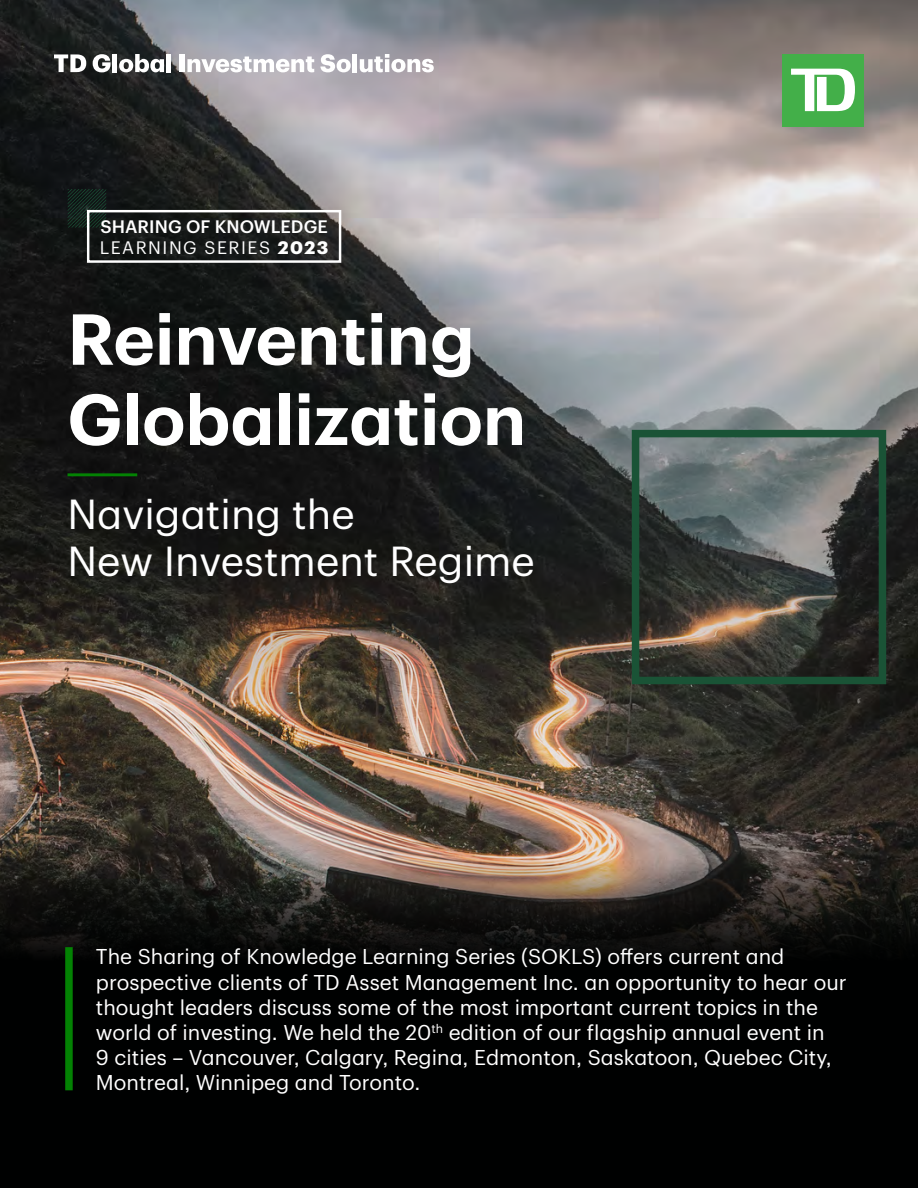
<style>
.page{position:relative;width:918px;height:1188px;background:#fff}
.page>*{position:absolute;margin:0;border:0;box-sizing:border-box;transform-origin:0 0}
.t1{font:600 70.5px/80.2px "TD Graphik";color:#fff}
.t2{font:41.1px/47px "TD Graphik";color:#fff}
.t3{font:21px/25.2px "TD Graphik";color:#fff}
.t4{font:500 17.7px/21.3px "TD Graphik";letter-spacing:.005em;color:#fff}
.s1{font-weight:400}
.s2{font-weight:700}
</style>
<div class="page">
<img style="left:0;top:0;width:918px;height:860px">
<svg style="left:93px;top:54px;width:18px;height:18px"></svg>
<hr style="left:113px;top:54px;width:4px;height:18px;background:#fff">
<svg style="left:119px;top:54px;width:45px;height:18px"></svg>
<hr style="left:167px;top:54px;width:4px;height:18px;background:#fff">
<div style="left:179px;top:54px;width:5px;height:18px;background:#fff"></div>
<svg style="left:187px;top:57px;width:127px;height:15px"></svg>
<svg style="left:320px;top:54px;width:31px;height:18px"></svg>
<hr style="left:353px;top:54px;width:4px;height:18px;background:#fff">
<svg style="left:360px;top:54px;width:74px;height:18px"></svg>
<svg style="left:54px;top:54px;width:32px;height:18px"></svg>
<div style="left:782px;top:54px;width:82px;height:73px;background:#43af49"></div>
<svg style="left:791px;top:69px;width:64px;height:42px"></svg>
<svg style="left:68px;top:189px;width:39px;height:39px"></svg>
<div style="left:87px;top:210px;width:254px;height:53px;border:2px solid #fff"></div>
<svg style="left:0;top:860px;width:918px;height:328px;background:#0c0b0a"></svg>
<hr style="left:67px;top:473px;width:70px;height:3px;background:#038203">
<div style="left:632px;top:430px;width:254px;height:254px;border:8px solid #1a5336"></div>
<div style="left:65px;top:947px;width:8px;height:143px;background:#038203"></div>
<p class="t4" style="left:100px;top:215px;width:230px">SHARING OF KNOWLEDGE<br><span class="s1">LEARNING SERIES</span> <span class="s2">2023</span></p>
<h1 class="t1" style="left:67px;top:294px;width:460px">Reinventing<br>Globalization</h1>
<p class="t2" style="left:67px;top:487px;width:469px">Navigating the<br>New Investment Regime</p>
<p class="t3" style="left:96px;top:942px;width:752px">The Sharing of Knowledge Learning Series (SOKLS) offers current and prospective clients of TD Asset Management Inc. an opportunity to hear our thought leaders discuss some of the most important current topics in the world of investing. We held the 20<sup>th</sup> edition of our flagship annual event in<br>9 cities – Vancouver, Calgary, Regina, Edmonton, Saskatoon, Quebec City, Montreal, Winnipeg and Toronto.</p>
</div>
